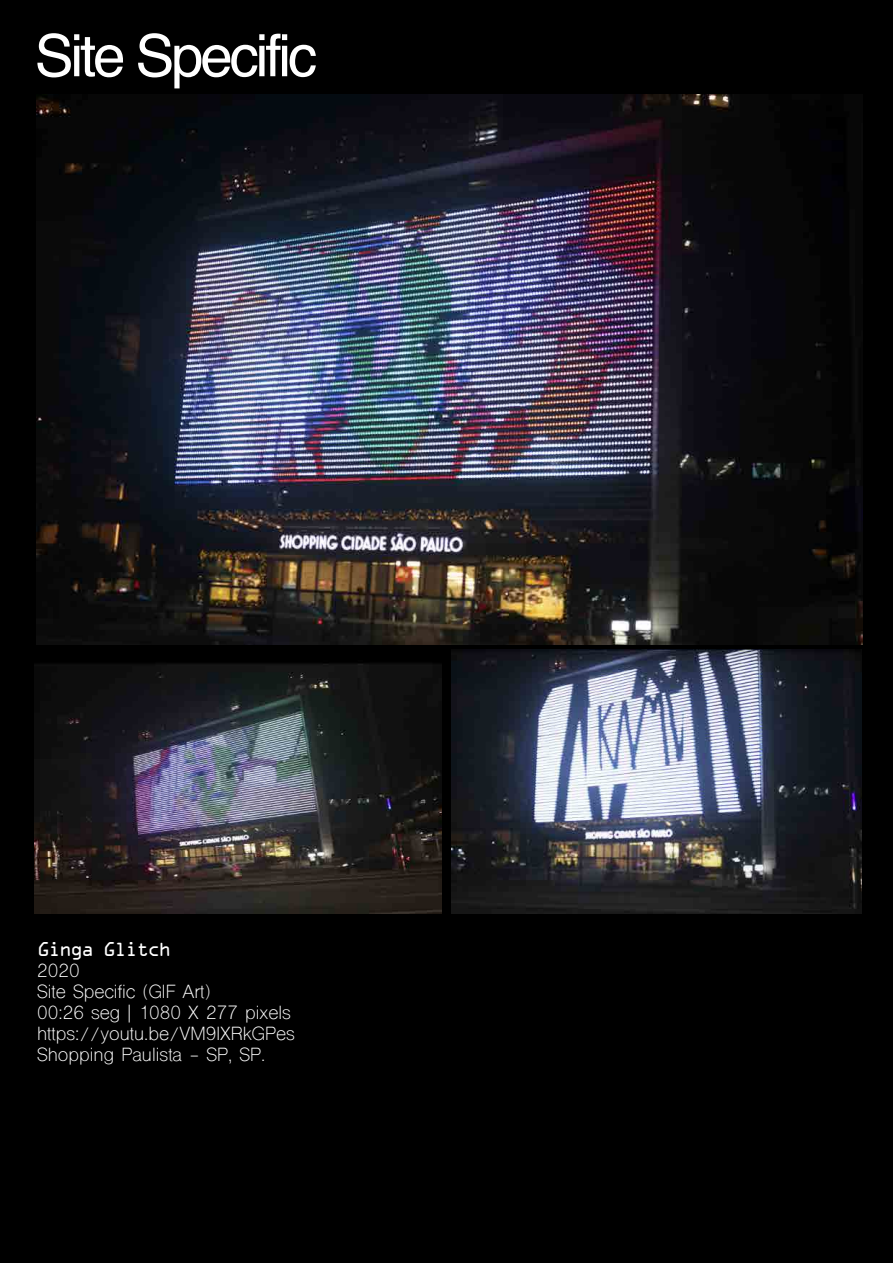
<style>
.page{position:relative;width:893px;height:1263px;background:#000}
.page>*{position:absolute;margin:0;border:0;box-sizing:border-box;transform-origin:0 0}
.t1{font:58.5px "Helvetica";letter-spacing:-.055em;color:#fff}
.t2{font:18px/21px "Shree Dev 0714";color:#fff}
.t3{font:18px "OCRA Std";letter-spacing:-.11em;color:#fff}
</style>
<div class="page">
<img style="left:451px;top:650px;width:410px;height:263px">
<img style="left:35px;top:663px;width:406px;height:250px">
<img style="left:36px;top:94px;width:826px;height:551px">
<h1 class="t1" style="left:35px;top:11px;width:284px">Site Specific</h1>
<p class="t3" style="left:37px;top:941px;width:136px">Ginga Glitch</p>
<p class="t2" style="left:37px;top:962px;width:259px">2020<br>Site Specific (GIF Art)<br>00:26 seg | 1080 X 277 pixels https://youtu.be/VM9lXRkGPes<br>Shopping Paulista - SP, SP.</p>
</div>
